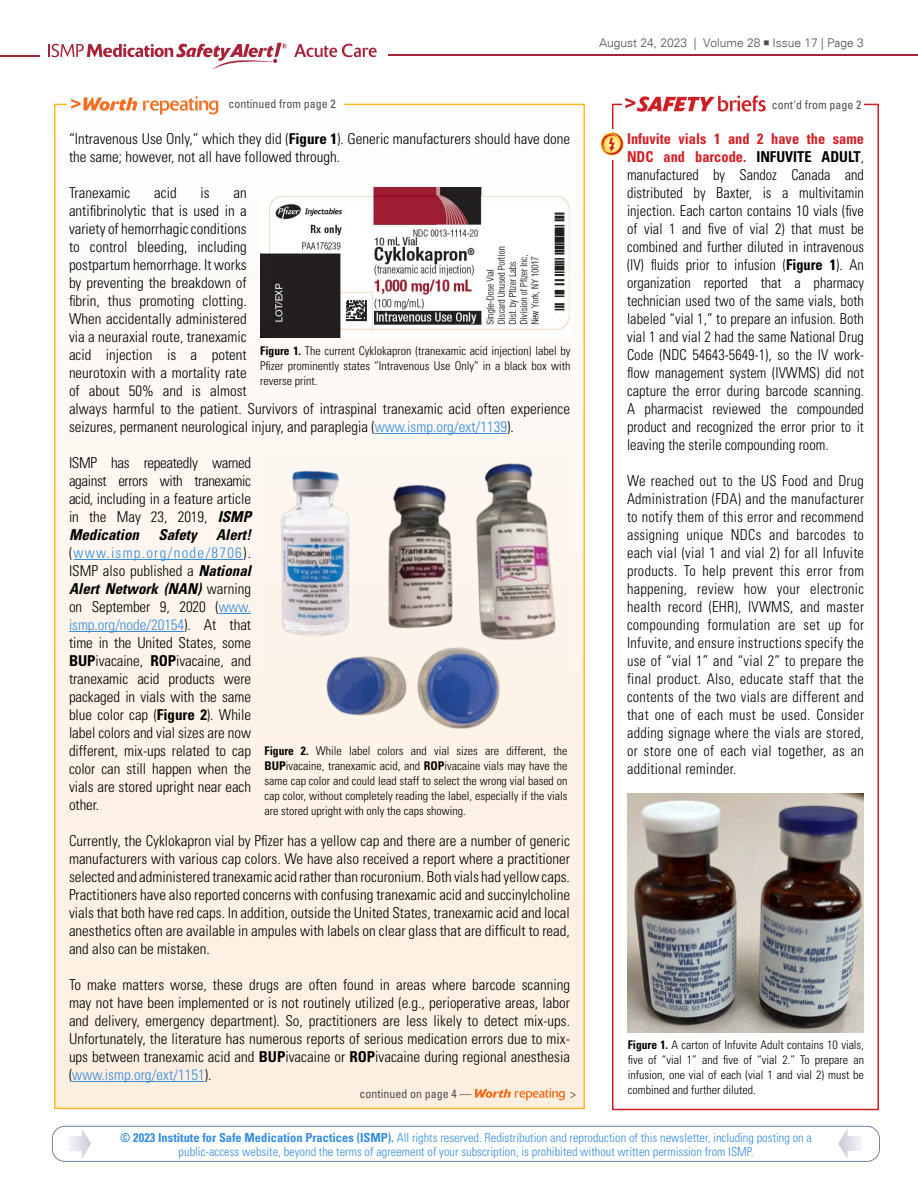
<style>
.page{position:relative;width:918px;height:1188px;background:#fff}
.page>*{position:absolute;margin:0;border:0;box-sizing:border-box;transform-origin:0 0}
.t1{font:300 condensed 15px/18px "Univers LT Std";color:#000;text-align:justify}
.t2{font:300 condensed 15px/18px "Univers LT Std";color:#000;text-align:justify;scale:.96 1}
.t3{font:italic 700 condensed 15px "Univers LT Std";color:#000}
.t4{font:300 condensed 12.45px/13.5px "Univers LT Std";color:#368ddd;text-align:center}
.t5{font:300 condensed 12px/15px "Univers LT Std";color:#000;text-align:justify}
.t6{font:condensed 12px "Univers LT Std";color:#4d4d4f}
.t7{font:300 12px "Univers";color:#4d4d4f}
.s1{font-weight:700}
.s2{color:#368ddd}
.s3{font-weight:700;font-style:italic}
.s4{font-family:"Minion Pro";font-weight:400;font-size:16.5px}
.s5{font-weight:700;color:#cf1f25}
</style>
<div class="page">
<hr style="left:388px;top:55px;width:530px;height:1px;background:#a7233a">
<hr style="left:0;top:55px;width:40px;height:2px;background:#a7233a">
<svg style="left:294px;top:44px;width:83px;height:13px"></svg>
<svg style="left:49px;top:43px;width:238px;height:26px"></svg>
<div style="left:612px;top:104px;width:267px;height:1006px;border:2px solid #cf1f25"></div>
<svg style="left:52px;top:1126px;width:828px;height:36px"></svg>
<div style="left:622px;top:93px;width:151px;height:22px;background:#fff"></div>
<svg style="left:625px;top:96px;width:141px;height:16px"></svg>
<div style="left:768px;top:99px;width:95px;height:10px;background:#fff"></div>
<div style="left:55px;top:104px;width:529px;height:1004px;background:linear-gradient(to bottom,#fdfdfd,#feeede)"></div>
<hr style="left:375px;top:433px;width:132px;height:1px;background:#368ddd">
<hr style="left:74px;top:559px;width:169px;height:1px;background:#368ddd">
<hr style="left:219px;top:613px;width:32px;height:1px;background:#368ddd">
<hr style="left:69px;top:631px;width:115px;height:1px;background:#368ddd">
<hr style="left:72px;top:1081px;width:133px;height:1px;background:#368ddd">
<div style="left:68px;top:94px;width:161px;height:22px;background:#fff"></div>
<svg style="left:71px;top:97px;width:66px;height:14px"></svg>
<svg style="left:143px;top:96px;width:75px;height:19px"></svg>
<div style="left:229px;top:98px;width:114px;height:10px;background:#fff"></div>
<svg style="left:475px;top:1088px;width:90px;height:12px"></svg>
<div style="left:599px;top:129px;width:26px;height:30px;background:#fff"></div>
<svg style="left:601px;top:132px;width:23px;height:23px"></svg>
<svg style="left:602px;top:133px;width:21px;height:22px"></svg>
<img style="left:628px;top:793px;width:236px;height:240px">
<img style="left:260px;top:188px;width:310px;height:150px">
<img style="left:265px;top:457px;width:303px;height:286px">
<p class="t6" style="left:229px;top:96px;width:109px">continued from page 2</p>
<p class="t1" style="left:69px;top:130px;width:503px">“Intravenous Use Only,” which they did (<span class="s1">Figure 1</span>). Generic manufacturers should have done the same; however, not all have followed through.</p>
<p class="t1" style="left:69px;top:184px;width:63px">Tranexamic</p>
<p class="t1" style="left:154px;top:184px;width:24px">acid</p>
<p class="t1" style="left:200px;top:184px;width:11px">is</p>
<p class="t1" style="left:69px;top:184px;width:503px;text-align:left;text-indent:164px">an<br>antifibrinolytic that is used in a<br>variety of hemorrhagic conditions<br>to control bleeding, including<br>postpartum hemorrhage. It works<br>by preventing the breakdown of<br>fibrin, thus promoting clotting.<br>When accidentally administered<br>via a neuraxial route, tranexamic<br>acid injection is a potent<br>neurotoxin with a mortality rate<br>of about 50% and is almost<br>always harmful to the patient. Survivors of intraspinal tranexamic acid often experience seizures, permanent neurological injury, and paraplegia (<span class="s2">www.ismp.org/ext/1139</span>).</p>
<p class="t1" style="left:69px;top:454px;width:184px">ISMP has repeatedly warned against errors with tranexamic acid, including in a feature article in the May 23, 2019, <span class="s3">ISMP Medication</span></p>
<p class="t5" style="left:260px;top:343px;width:312px"><span class="s1">Figure 1.</span> The current Cyklokapron (tranexamic acid injection) label by Pfizer prominently states “Intravenous Use Only” in a black box with reverse print.</p>
<p class="t3" style="left:158px;top:525px;width:40px">Safety</p>
<p class="t1" style="left:69px;top:526px;width:184px;text-indent:147px"><span class="s3">Alert! </span>(<span class="s2">www.ismp.org/node/8706</span>).<br>ISMP also published a <span class="s3">National Alert Network (NAN)</span> warning on September 9, 2020 (<span class="s2">www. ismp.org/node/20154</span>). At that time in the United States, some <span class="s1">BUP</span>ivacaine, <span class="s1">ROP</span>ivacaine, and tranexamic acid products were packaged in vials with the same blue color cap (<span class="s1">Figure 2</span>). While label colors and vial sizes are now different, mix-ups related to cap color can still happen when the vials are stored upright near each other.</p>
<p class="t1" style="left:69px;top:832px;width:503px">Currently, the Cyklokapron vial by Pfizer has a yellow cap and there are a number of generic manufacturers with various cap colors. We have also received a report where a practitioner selected and administered tranexamic acid rather than rocuronium. Both vials had yellow caps.<br>Practitioners have also reported concerns with confusing tranexamic acid and succinylcholine vials that both have red caps. In addition, outside the United States, tranexamic acid and local anesthetics often are available in ampules with labels on clear glass that are difficult to read, and also can be mistaken.</p>
<p class="t1" style="left:69px;top:976px;width:503px">To make matters worse, these drugs are often found in areas where barcode scanning may not have been implemented or is not routinely utilized (e.g., perioperative areas, labor and delivery, emergency department). So, practitioners are less likely to detect mix-ups.<br>Unfortunately, the literature has numerous reports of serious medication errors due to mix&shy;ups between tranexamic acid and <span class="s1">BUP</span>ivacaine or <span class="s1">ROP</span>ivacaine during regional anesthesia (<span class="s2">www.ismp.org/ext/1151</span>).</p>
<p class="t5" style="left:265px;top:743px;width:304px"><span class="s1">Figure 2.</span> While label colors and vial sizes are different, the <span class="s1">BUP</span>ivacaine, tranexamic acid, and <span class="s1">ROP</span>ivacaine vials may have the same cap color and could lead staff to select the wrong vial based on cap color, without completely reading the label, especially if the vials are stored upright with only the caps showing.</p>
<p class="t6" style="left:360px;top:1086px;width:113px">continued on page 4 —</p>
<p class="t6" style="left:570px;top:1086px;width:7px">&gt;</p>
<p class="t7" style="left:599px;top:35px;width:266px">August 24, 2023 | Volume 28 <span class="s4">■</span> Issue 17 | Page 3</p>
<p class="t6" style="left:772px;top:98px;width:91px">cont'd from page 2</p>
<p class="t2" style="left:627px;top:130px;width:248px"><span class="s5">Infuvite vials 1 and 2 have the same NDC and barcode.</span> <span class="s1">INFUVITE ADULT</span>, manufactured by Sandoz Canada and distributed by Baxter, is a multivitamin injection. Each carton contains 10 vials (five of vial 1 and five of vial 2) that must be combined and further diluted in intravenous (IV) fluids prior to infusion (<span class="s1">Figure 1</span>). An organization reported that a pharmacy technician used two of the same vials, both labeled “vial 1,” to prepare an infusion. Both vial 1 and vial 2 had the same National Drug Code (NDC 54643-5649-1), so the IV work&shy;flow management system (IVWMS) did not capture the error during barcode scanning.<br>A pharmacist reviewed the compounded product and recognized the error prior to it leaving the sterile compounding room.</p>
<p class="t2" style="left:627px;top:472px;width:248px">We reached out to the US Food and Drug Administration (FDA) and the manufacturer to notify them of this error and recommend assigning unique NDCs and barcodes to each vial (vial 1 and vial 2) for all Infuvite products. To help prevent this error from happening, review how your electronic health record (EHR), IVWMS, and master compounding formulation are set up for Infuvite, and ensure instructions specify the use of “vial 1” and “vial 2” to prepare the final product. Also, educate staff that the contents of the two vials are different and that one of each must be used. Consider adding signage where the vials are stored, or store one of each vial together, as an additional reminder.</p>
<p class="t5" style="left:628px;top:1038px;width:238px"><span class="s1">Figure 1.</span> A carton of Infuvite Adult contains 10 vials, five of “vial 1” and five of “vial 2.” To prepare an infusion, one vial of each (vial 1 and vial 2) must be combined and further diluted.</p>
<p class="t4" style="left:120px;top:1131px;width:693px"><span class="s1">© 2023 Institute for Safe Medication Practices (ISMP).</span> All rights reserved. Redistribution and reproduction of this newsletter, including posting on a public-access website, beyond the terms of agreement of your subscription, is prohibited without written permission from ISMP.</p>
</div>
